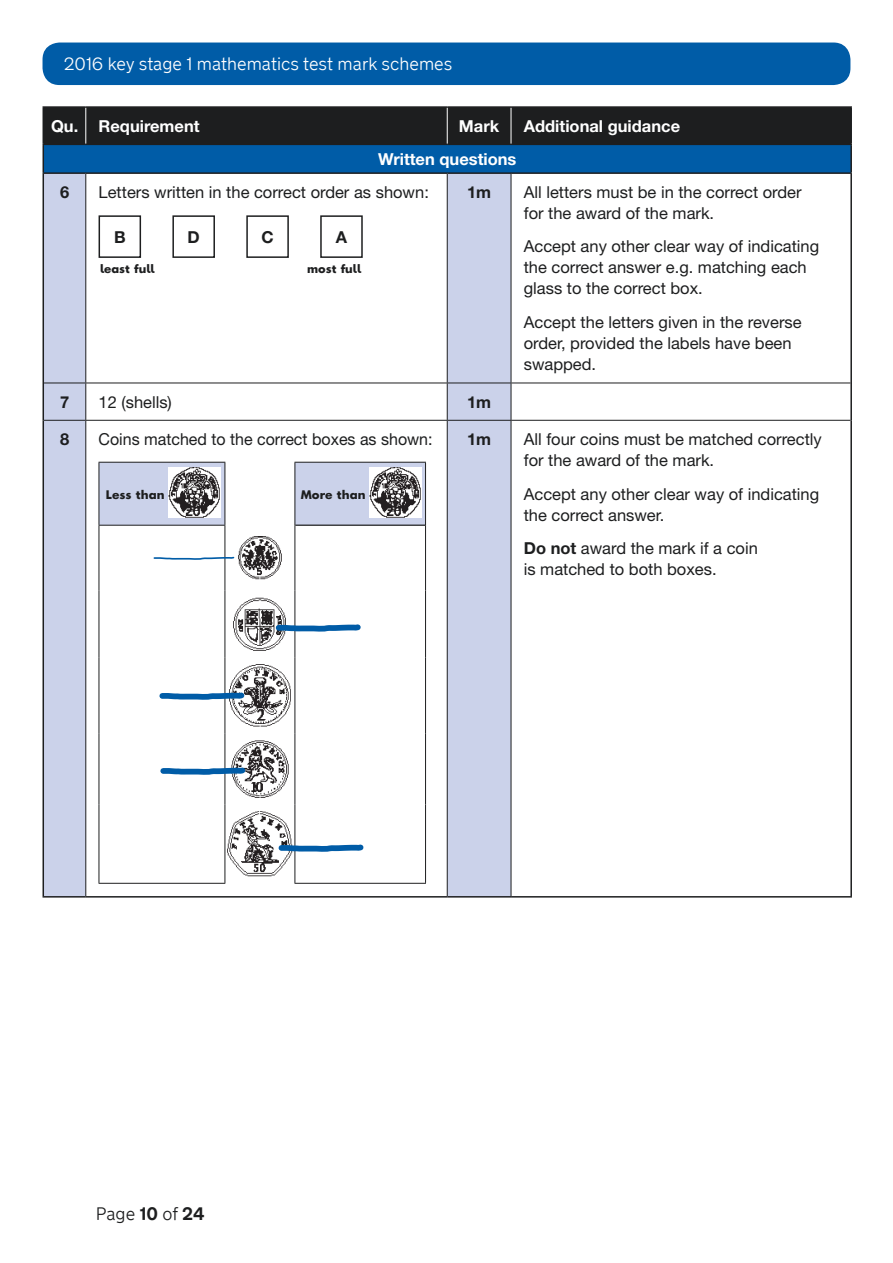
<style>
.page{position:relative;width:893px;height:1263px;background:#fff}
.page>*{position:absolute;margin:0;border:0;box-sizing:border-box;transform-origin:0 0}
.t1{font:300 18px "New Transport";color:#fff}
.t2{font:300 18px "New Transport";color:#1d1e1f}
.t3{font:16.5px/21px "Helvetica Neue LT Std";color:#1d1e1f}
.t4{font:700 16.5px "Helvetica Neue LT Std";color:#fff}
.t5{font:700 16.5px "Helvetica Neue LT Std";color:#1d1e1f}
.t6{font:700 12.3px "Keystageone";color:#1d1e1f}
.t7{font:700 12px "Keystageone";color:#1d1e1f}
.s1{font-weight:700}
</style>
<div class="page">
<div style="left:43px;top:43px;width:807px;height:42px;background:#005ca7;border-radius:17px"></div>
<svg style="left:44px;top:174px;width:467px;height:722px"></svg>
<hr style="left:43px;top:172px;width:43px;height:2px;background:#1d1e1f">
<hr style="left:86px;top:172px;width:361px;height:2px;background:#1d1e1f">
<hr style="left:85px;top:174px;width:1px;height:209px;background:#1d1e1f">
<hr style="left:44px;top:383px;width:42px;height:1px;background:#1d1e1f">
<hr style="left:86px;top:383px;width:361px;height:1px;background:#1d1e1f">
<hr style="left:85px;top:383px;width:1px;height:37px;background:#1d1e1f">
<hr style="left:44px;top:420px;width:42px;height:1px;background:#1d1e1f">
<hr style="left:86px;top:420px;width:361px;height:1px;background:#1d1e1f">
<hr style="left:85px;top:421px;width:1px;height:475px;background:#1d1e1f">
<hr style="left:43px;top:106px;width:43px;height:2px;background:#1d1e1f">
<hr style="left:86px;top:106px;width:361px;height:2px;background:#1d1e1f">
<svg style="left:43px;top:107px;width:807px;height:65px;background:#103858"></svg>
<hr style="left:43px;top:174px;width:1px;height:209px;background:#1d1e1f">
<hr style="left:43px;top:383px;width:1px;height:37px;background:#1d1e1f">
<hr style="left:43px;top:420px;width:1px;height:476px;background:#1d1e1f">
<hr style="left:447px;top:174px;width:1px;height:209px;background:#1d1e1f">
<hr style="left:511px;top:174px;width:1px;height:209px;background:#1d1e1f">
<hr style="left:447px;top:383px;width:64px;height:1px;background:#1d1e1f">
<hr style="left:447px;top:383px;width:1px;height:37px;background:#1d1e1f">
<hr style="left:511px;top:383px;width:339px;height:1px;background:#1d1e1f">
<hr style="left:511px;top:383px;width:1px;height:37px;background:#1d1e1f">
<hr style="left:447px;top:420px;width:64px;height:1px;background:#1d1e1f">
<hr style="left:447px;top:421px;width:1px;height:475px;background:#1d1e1f">
<hr style="left:511px;top:420px;width:339px;height:1px;background:#1d1e1f">
<hr style="left:511px;top:421px;width:1px;height:475px;background:#1d1e1f">
<hr style="left:850px;top:174px;width:2px;height:209px;background:#1d1e1f">
<hr style="left:850px;top:383px;width:2px;height:37px;background:#1d1e1f">
<hr style="left:850px;top:420px;width:2px;height:476px;background:#1d1e1f">
<hr style="left:447px;top:106px;width:64px;height:2px;background:#1d1e1f">
<hr style="left:511px;top:106px;width:341px;height:2px;background:#1d1e1f">
<hr style="left:850px;top:108px;width:2px;height:36px;background:#1d1e1f">
<hr style="left:447px;top:144px;width:64px;height:1px;background:#1d1e1f">
<hr style="left:511px;top:144px;width:341px;height:1px;background:#1d1e1f">
<hr style="left:850px;top:145px;width:2px;height:27px;background:#1d1e1f">
<hr style="left:447px;top:172px;width:64px;height:2px;background:#1d1e1f">
<hr style="left:511px;top:172px;width:341px;height:2px;background:#1d1e1f">
<hr style="left:43px;top:896px;width:43px;height:1px;background:#1d1e1f">
<hr style="left:86px;top:896px;width:361px;height:1px;background:#1d1e1f">
<hr style="left:447px;top:896px;width:64px;height:1px;background:#1d1e1f">
<hr style="left:511px;top:896px;width:341px;height:1px;background:#1d1e1f">
<hr style="left:85px;top:108px;width:1px;height:36px;background:#fff">
<hr style="left:447px;top:108px;width:1px;height:36px;background:#fff">
<hr style="left:511px;top:108px;width:1px;height:36px;background:#fff">
<div style="left:99px;top:215px;width:42px;height:43px;border:2px solid #1d1e1f"></div>
<div style="left:172px;top:215px;width:43px;height:43px;border:2px solid #1d1e1f"></div>
<div style="left:246px;top:215px;width:43px;height:43px;border:2px solid #1d1e1f"></div>
<div style="left:320px;top:215px;width:43px;height:43px;border:2px solid #1d1e1f"></div>
<svg style="left:100px;top:462px;width:325px;height:63px"></svg>
<hr style="left:295px;top:525px;width:130px;height:1px;background:#1d1e1f">
<hr style="left:99px;top:462px;width:126px;height:1px;background:#1d1e1f">
<hr style="left:99px;top:463px;width:1px;height:62px;background:#1d1e1f">
<hr style="left:225px;top:463px;width:1px;height:62px;background:#1d1e1f">
<hr style="left:99px;top:525px;width:126px;height:1px;background:#1d1e1f">
<hr style="left:99px;top:526px;width:1px;height:64px;background:#1d1e1f">
<hr style="left:225px;top:526px;width:1px;height:64px;background:#1d1e1f">
<hr style="left:99px;top:590px;width:1px;height:68px;background:#1d1e1f">
<hr style="left:225px;top:590px;width:1px;height:68px;background:#1d1e1f">
<hr style="left:99px;top:658px;width:1px;height:76px;background:#1d1e1f">
<hr style="left:225px;top:658px;width:1px;height:76px;background:#1d1e1f">
<hr style="left:99px;top:734px;width:1px;height:70px;background:#1d1e1f">
<hr style="left:225px;top:734px;width:1px;height:70px;background:#1d1e1f">
<hr style="left:99px;top:804px;width:1px;height:79px;background:#1d1e1f">
<hr style="left:225px;top:804px;width:1px;height:79px;background:#1d1e1f">
<hr style="left:99px;top:883px;width:126px;height:1px;background:#1d1e1f">
<hr style="left:294px;top:462px;width:132px;height:1px;background:#1d1e1f">
<hr style="left:294px;top:463px;width:1px;height:62px;background:#1d1e1f">
<hr style="left:425px;top:463px;width:1px;height:62px;background:#1d1e1f">
<hr style="left:294px;top:525px;width:1px;height:65px;background:#1d1e1f">
<hr style="left:425px;top:525px;width:1px;height:65px;background:#1d1e1f">
<hr style="left:294px;top:590px;width:1px;height:68px;background:#1d1e1f">
<hr style="left:425px;top:590px;width:1px;height:68px;background:#1d1e1f">
<hr style="left:294px;top:658px;width:1px;height:76px;background:#1d1e1f">
<hr style="left:425px;top:658px;width:1px;height:76px;background:#1d1e1f">
<hr style="left:294px;top:734px;width:1px;height:70px;background:#1d1e1f">
<hr style="left:425px;top:734px;width:1px;height:70px;background:#1d1e1f">
<hr style="left:294px;top:804px;width:1px;height:79px;background:#1d1e1f">
<hr style="left:425px;top:804px;width:1px;height:79px;background:#1d1e1f">
<hr style="left:294px;top:883px;width:132px;height:1px;background:#1d1e1f">
<img style="left:169px;top:467px;width:51px;height:51px">
<img style="left:370px;top:467px;width:51px;height:51px">
<img style="left:238px;top:536px;width:44px;height:44px">
<img style="left:233px;top:597px;width:54px;height:54px">
<img style="left:229px;top:665px;width:62px;height:62px">
<img style="left:231px;top:741px;width:57px;height:56px">
<img style="left:227px;top:811px;width:65px;height:65px">
<svg style="left:153px;top:555px;width:83px;height:6px"></svg>
<svg style="left:273px;top:620px;width:92px;height:15px"></svg>
<svg style="left:157px;top:688px;width:92px;height:15px"></svg>
<svg style="left:157px;top:763px;width:93px;height:15px"></svg>
<svg style="left:276px;top:840px;width:92px;height:15px"></svg>
<p class="t1" style="left:64px;top:53px;width:390px">2016 key stage 1 mathematics test mark schemes</p>
<p class="t4" style="left:51px;top:115px;width:150px">Qu. Requirement</p>
<p class="t4" style="left:459px;top:115px;width:42px">Mark</p>
<p class="t4" style="left:524px;top:115px;width:158px">Additional guidance</p>
<p class="t4" style="left:378px;top:149px;width:140px">Written questions</p>
<p class="t5" style="left:60px;top:182px;width:11px">6</p>
<p class="t3" style="left:99px;top:181px;width:332px">Letters written in the correct order as shown:</p>
<p class="t5" style="left:114px;top:226px;width:13px">B</p>
<p class="t5" style="left:188px;top:226px;width:14px">D</p>
<p class="t5" style="left:261px;top:226px;width:14px">C</p>
<p class="t5" style="left:336px;top:226px;width:13px">A</p>
<p class="t7" style="left:100px;top:264px;width:56px">least full</p>
<p class="t7" style="left:307px;top:264px;width:56px">most full</p>
<p class="t5" style="left:467px;top:182px;width:26px">1m</p>
<p class="t3" style="left:524px;top:181px;width:279px">All letters must be in the correct order for the award of the mark.</p>
<p class="t3" style="left:524px;top:236px;width:297px">Accept any other clear way of indicating the correct answer e.g. matching each glass to the correct box.</p>
<p class="t3" style="left:524px;top:312px;width:279px">Accept the letters given in the reverse order, provided the labels have been swapped.</p>
<p class="t5" style="left:60px;top:391px;width:11px">7</p>
<p class="t3" style="left:99px;top:391px;width:75px">12 (shells)</p>
<p class="t5" style="left:467px;top:391px;width:26px">1m</p>
<p class="t5" style="left:60px;top:429px;width:11px">8</p>
<p class="t3" style="left:99px;top:428px;width:336px">Coins matched to the correct boxes as shown:</p>
<p class="t5" style="left:467px;top:429px;width:26px">1m</p>
<p class="t3" style="left:524px;top:428px;width:299px">All four coins must be matched correctly for the award of the mark.</p>
<p class="t3" style="left:524px;top:483px;width:297px">Accept any other clear way of indicating the correct answer.</p>
<p class="t3" style="left:524px;top:538px;width:236px"><span class="s1">Do not</span> award the mark if a coin is matched to both boxes.</p>
<p class="t6" style="left:106px;top:489px;width:60px">Less than</p>
<p class="t6" style="left:301px;top:489px;width:66px">More than</p>
<p class="t2" style="left:96px;top:1203px;width:111px">Page <span class="s1">10</span> of <span class="s1">24</span></p>
</div>
